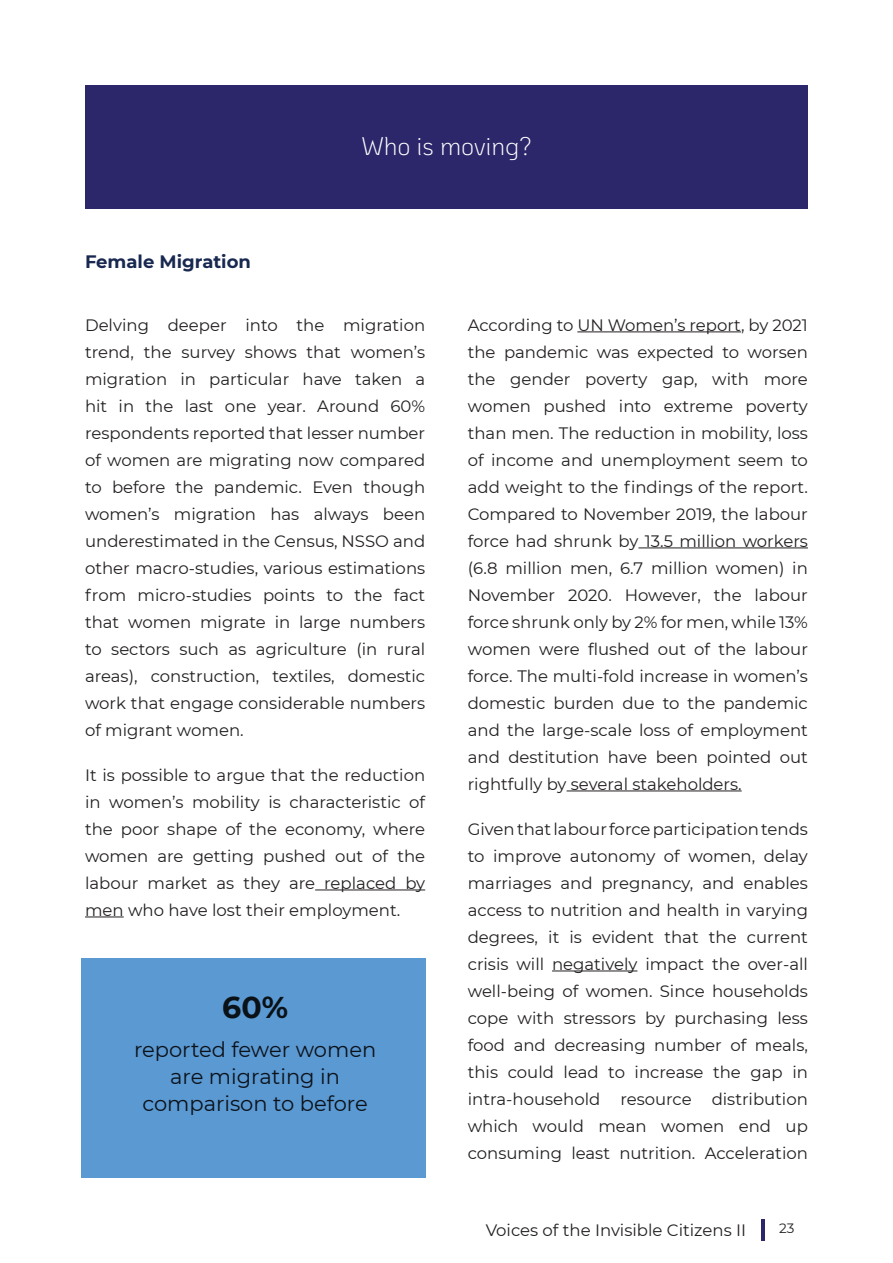
<style>
.page{position:relative;width:893px;height:1263px;background:#fff}
.page>*{position:absolute;margin:0;border:0;box-sizing:border-box;transform-origin:0 0}
.t1{font:700 30px "Montserrat";color:#1d1d1d}
.t2{font:300 25.5px "Ko Ho";letter-spacing:-.005em;color:#fff}
.t3{font:21px/27px "Montserrat";color:#231f20;text-align:center}
.t4{font:700 18px "Montserrat";color:#182850}
.t5{font:16.5px/27px "Montserrat";color:#231f20;text-align:justify}
.t6{font:13.5px "Montserrat";color:#231f20}
</style>
<div class="page">
<hr style="left:761px;top:1219px;width:3px;height:22px;background:#2c266b">
<div style="left:85px;top:85px;width:723px;height:124px;background:#2c266b"></div>
<hr style="left:315px;top:889px;width:110px;height:1px;background:#231f20">
<hr style="left:85px;top:916px;width:39px;height:1px;background:#231f20">
<hr style="left:577px;top:331px;width:164px;height:1px;background:#231f20">
<hr style="left:638px;top:547px;width:170px;height:1px;background:#231f20">
<hr style="left:567px;top:790px;width:175px;height:1px;background:#231f20">
<hr style="left:552px;top:970px;width:85px;height:1px;background:#231f20">
<div style="left:81px;top:958px;width:344px;height:220px;background:#5b99d2"></div>
<p class="t4" style="left:85px;top:249px;width:167px">Female Migration</p>
<p class="t2" style="left:361px;top:127px;width:172px">Who is moving?</p>
<p class="t5" style="left:85px;top:311px;width:342px">Delving deeper into the migration trend, the survey shows that women’s migration in particular have taken a hit in the last one year. Around 60% respondents reported that lesser number of women are migrating now compared to before the pandemic. Even though women’s migration has always been underestimated in the Census, NSSO and other macro-studies, various estimations from micro-studies points to the fact that women migrate in large numbers to sectors such as agriculture (in rural areas), construction, textiles, domestic work that engage considerable numbers of migrant women.</p>
<p class="t5" style="left:85px;top:761px;width:342px">It is possible to argue that the reduction in women’s mobility is characteristic of the poor shape of the economy, where women are getting pushed out of the labour market as they are replaced by men who have lost their employment.</p>
<p class="t1" style="left:222px;top:985px;width:67px">60%</p>
<p class="t3" style="left:134px;top:1035px;width:244px">reported fewer women are migrating in comparison to before</p>
<p class="t5" style="left:468px;top:311px;width:342px">According to UN Women’s report, by 2021 the pandemic was expected to worsen the gender poverty gap, with more women pushed into extreme poverty than men. The reduction in mobility, loss of income and unemployment seem to add weight to the findings of the report.<br>Compared to November 2019, the labour force had shrunk by 13.5 million workers (6.8 million men, 6.7 million women) in November 2020. However, the labour force shrunk only by 2% for men, while 13% women were flushed out of the labour force. The multi-fold increase in women’s domestic burden due to the pandemic and the large-scale loss of employment and destitution have been pointed out rightfully by several stakeholders.</p>
<p class="t5" style="left:468px;top:815px;width:342px">Given that labour force participation tends to improve autonomy of women, delay marriages and pregnancy, and enables access to nutrition and health in varying degrees, it is evident that the current crisis will negatively impact the over-all well-being of women. Since households cope with stressors by purchasing less food and decreasing number of meals, this could lead to increase the gap in intra-household resource distribution which would mean women end up consuming least nutrition. Acceleration</p>
<p class="t5" style="left:486px;top:1216px;width:262px">Voices of the Invisible Citizens II</p>
<p class="t6" style="left:779px;top:1218px;width:17px">23</p>
</div>
